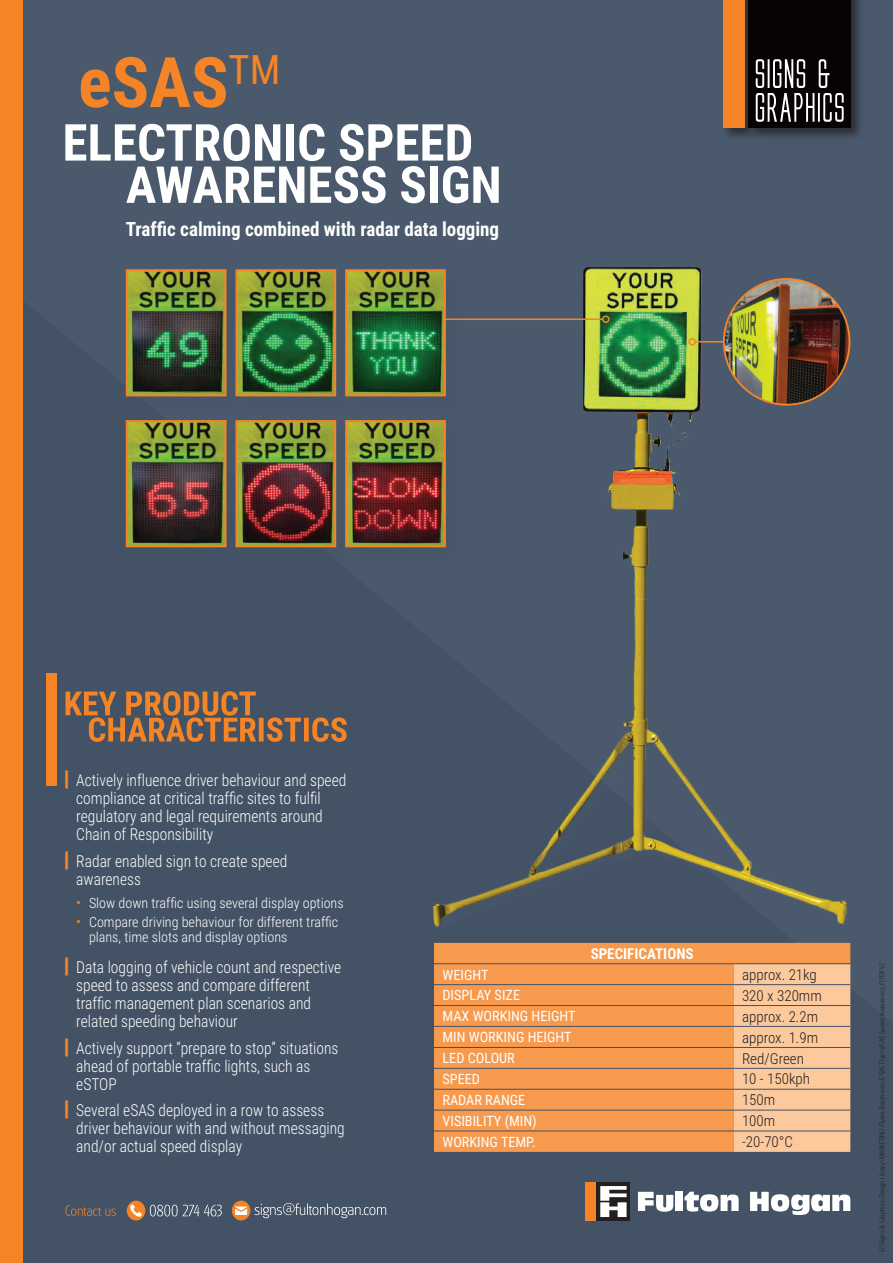
<style>
.page{position:relative;width:893px;height:1263px;background:#435264}
.page>*{position:absolute;margin:0;border:0;box-sizing:border-box;transform-origin:0 0}
.t1{font:700 69.75px "Roboto Condensed";color:#f58427}
.t2{font:700 51px "Roboto Condensed";color:#fff}
.t3{font:700 19.65px "Roboto Condensed";color:#fff}
.t4{font:300 16.5px/18px "Roboto Condensed";color:#fff;scale:.94 1}
.t5{font:300 15px "Roboto Condensed";color:#231f20}
.t6{font:700 15px "Roboto Condensed";color:#fff}
.t7{font:14.25px "Roboto Condensed";color:#fff}
.t8{font:300 14.1px/15px "Roboto Condensed";color:#fff}
.t9{font:300 7.5px "Glasgow RR";color:#231f20}
.s1{font-family:"Gotham";font-weight:900;font-size:19.5px;color:#f58427}
.s2{font-size:15px;color:#f58427}
</style>
<div class="page">
<div style="left:0;top:0;width:23px;height:1263px;background:#f58427"></div>
<img style="left:433px;top:266px;width:417px;height:661px">
<img style="left:724px;top:279px;width:125px;height:126px;border-radius:63px">
<hr style="left:695px;top:341px;width:29px;height:2px;background:#f58427">
<div style="left:688px;top:338px;width:8px;height:8px;border:2px solid #f58427;border-radius:50%"></div>
<svg style="left:66px;top:1205px;width:50px;height:11px"></svg>
<svg style="left:255px;top:1203px;width:131px;height:15px"></svg>
<div style="left:232px;top:1201px;width:18px;height:19px;background:#f58427;border-radius:50%"></div>
<svg style="left:235px;top:1206px;width:12px;height:9px"></svg>
<svg style="left:150px;top:1205px;width:72px;height:11px"></svg>
<div style="left:127px;top:1201px;width:18px;height:19px;background:#f58427;border-radius:50%"></div>
<svg style="left:130px;top:1204px;width:12px;height:13px"></svg>
<div style="left:434px;top:943px;width:416px;height:209px;background:#f79a4e"></div>
<div style="left:733px;top:964px;width:117px;height:188px;background:#fcc99d"></div>
<hr style="left:434px;top:963px;width:299px;height:1px;background:#435264">
<hr style="left:733px;top:963px;width:117px;height:1px;background:#435264">
<hr style="left:434px;top:984px;width:299px;height:1px;background:#435264">
<hr style="left:733px;top:984px;width:117px;height:1px;background:#435264">
<hr style="left:434px;top:1005px;width:299px;height:1px;background:#435264">
<hr style="left:733px;top:1005px;width:117px;height:1px;background:#435264">
<hr style="left:434px;top:1026px;width:299px;height:1px;background:#435264">
<hr style="left:733px;top:1026px;width:117px;height:1px;background:#435264">
<hr style="left:434px;top:1047px;width:299px;height:1px;background:#435264">
<hr style="left:733px;top:1047px;width:117px;height:1px;background:#435264">
<hr style="left:434px;top:1068px;width:299px;height:1px;background:#435264">
<hr style="left:733px;top:1068px;width:117px;height:1px;background:#435264">
<hr style="left:434px;top:1089px;width:299px;height:1px;background:#435264">
<hr style="left:733px;top:1089px;width:117px;height:1px;background:#435264">
<hr style="left:434px;top:1110px;width:299px;height:1px;background:#435264">
<hr style="left:733px;top:1110px;width:117px;height:1px;background:#435264">
<hr style="left:434px;top:1130px;width:299px;height:1px;background:#435264">
<hr style="left:733px;top:1130px;width:117px;height:1px;background:#435264">
<img style="left:129px;top:272px;width:94px;height:121px">
<div style="left:126px;top:269px;width:100px;height:127px;border:2px solid #f58427"></div>
<img style="left:129px;top:423px;width:94px;height:121px">
<div style="left:126px;top:420px;width:100px;height:127px;border:2px solid #f58427"></div>
<img style="left:238px;top:272px;width:95px;height:121px">
<div style="left:235px;top:269px;width:101px;height:127px;border:2px solid #f58427"></div>
<img style="left:238px;top:423px;width:95px;height:121px">
<div style="left:235px;top:420px;width:101px;height:127px;border:2px solid #f58427"></div>
<div style="left:347px;top:271px;width:118px;height:144px;background:#435264"></div>
<img style="left:348px;top:272px;width:95px;height:121px">
<div style="left:345px;top:269px;width:101px;height:127px;border:2px solid #f58427"></div>
<div style="left:347px;top:422px;width:118px;height:144px;background:#435264"></div>
<img style="left:348px;top:423px;width:95px;height:121px">
<div style="left:345px;top:420px;width:101px;height:127px;border:2px solid #f58427"></div>
<hr style="left:445px;top:318px;width:158px;height:2px;background:#f58427">
<div style="left:602px;top:315px;width:8px;height:8px;border:2px solid #f58427;border-radius:50%"></div>
<div style="left:721px;top:0;width:144px;height:142px;background:#231f20;opacity:.75"></div>
<div style="left:748px;top:0;width:102px;height:128px;background:#080302"></div>
<div style="left:723px;top:0;width:22px;height:128px;background:#f58427"></div>
<svg style="left:756px;top:59px;width:88px;height:63px"></svg>
<div style="left:597px;top:1182px;width:33px;height:38px;background:#231f20"></div>
<svg style="left:600px;top:1186px;width:27px;height:31px"></svg>
<svg style="left:638px;top:1192px;width:35px;height:20px"></svg>
<div style="left:675px;top:1191px;width:8px;height:20px;background:#fff"></div>
<svg style="left:684px;top:1192px;width:55px;height:19px"></svg>
<svg style="left:750px;top:1192px;width:100px;height:23px"></svg>
<div style="left:585px;top:1182px;width:10px;height:38px;background:#f58427"></div>
<div style="left:46px;top:674px;width:11px;height:112px;background:#f58427"></div>
<svg style="left:65px;top:691px;width:282px;height:51px"></svg>
<h1 class="t1" style="left:78px;top:33px;width:204px">eSAS<sup>TM</sup></h1>
<h2 class="t2" style="left:62px;top:107px;width:412px">ELECTRONIC SPEED</h2>
<h2 class="t2" style="left:126px;top:149px;width:377px">AWARENESS SIGN</h2>
<p class="t3" style="left:126px;top:215px;width:375px">Traffic calming combined with radar data logging</p>
<p class="t4" style="left:76px;top:770px;width:289px;text-indent:-13px"><span class="s1">|</span> Actively influence driver behaviour and speed compliance at critical traffic sites to fulfil regulatory and legal requirements around Chain of Responsibility</p>
<p class="t4" style="left:76px;top:851px;width:226px;text-indent:-13px"><span class="s1">|</span> Radar enabled sign to create speed awareness</p>
<p class="t8" style="left:76px;top:895px;width:269px"><span class="s2">•</span> Slow down traffic using several display options</p>
<p class="t8" style="left:89px;top:914px;width:251px;text-indent:-13px"><span class="s2">•</span> Compare driving behaviour for different traffic plans, time slots and display options</p>
<p class="t4" style="left:76px;top:957px;width:283px;text-indent:-13px"><span class="s1">|</span> Data logging of vehicle count and respective speed to assess and compare different traffic management plan scenarios and related speeding behaviour</p>
<p class="t4" style="left:76px;top:1038px;width:281px;text-indent:-13px"><span class="s1">|</span> Actively support “prepare to stop” situations ahead of portable traffic lights, such as eSTOP</p>
<p class="t4" style="left:76px;top:1100px;width:287px;text-indent:-13px"><span class="s1">|</span> Several eSAS deployed in a row to assess driver behaviour with and without messaging and/or actual speed display</p>
<p class="t6" style="left:591px;top:943px;width:104px">SPECIFICATIONS</p>
<p class="t7" style="left:442px;top:964px;width:47px">WEIGHT</p>
<p class="t5" style="left:742px;top:964px;width:76px">approx. 21kg</p>
<p class="t7" style="left:442px;top:985px;width:79px">DISPLAY SIZE</p>
<p class="t5" style="left:742px;top:985px;width:81px">320 x 320mm</p>
<p class="t7" style="left:442px;top:1006px;width:134px">MAX WORKING HEIGHT</p>
<p class="t5" style="left:742px;top:1006px;width:78px">approx. 2.2m</p>
<p class="t7" style="left:442px;top:1027px;width:131px">MIN WORKING HEIGHT</p>
<p class="t5" style="left:742px;top:1027px;width:78px">approx. 1.9m</p>
<p class="t7" style="left:442px;top:1048px;width:74px">LED COLOUR</p>
<p class="t5" style="left:742px;top:1048px;width:64px">Red/Green</p>
<p class="t7" style="left:442px;top:1069px;width:39px">SPEED</p>
<p class="t5" style="left:742px;top:1068px;width:70px">10 - 150kph</p>
<p class="t7" style="left:442px;top:1090px;width:84px">RADAR RANGE</p>
<p class="t5" style="left:742px;top:1089px;width:35px">150m</p>
<p class="t7" style="left:442px;top:1111px;width:96px">VISIBILITY (MIN)</p>
<p class="t5" style="left:742px;top:1110px;width:35px">100m</p>
<p class="t7" style="left:442px;top:1132px;width:95px">WORKING TEMP.</p>
<p class="t5" style="left:742px;top:1131px;width:53px">-20-70°C</p>
<p class="t9" style="left:878px;top:1252px;width:291px;rotate:-90deg">G:\Signs &amp; Graphics\Design Library\MARKETING\Flyers-Brochures\E-SAS Flyer\eSAS Speed Awareness_FLYER V2</p>
</div>
